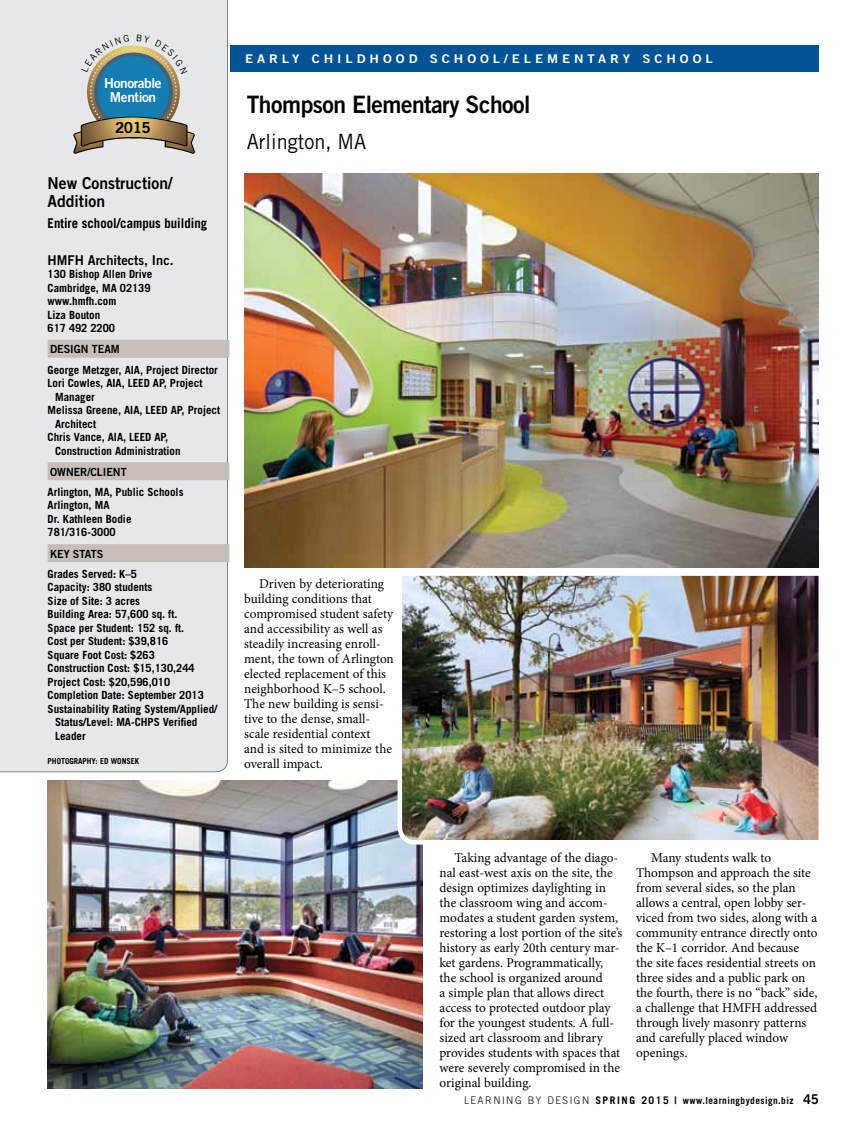
<style>
.page{position:relative;width:864px;height:1134px;background:#fff}
.page>*{position:absolute;margin:0;border:0;box-sizing:border-box;transform-origin:0 0}
.t1{font:24px "Trade Gothic LT Std Bd 2";letter-spacing:-.02em;color:#000;scale:.95 1}
.t2{font:21px "Trade Gothic LT Std";color:#000;scale:.95 1}
.t3{font:16.5px/18px "Trade Gothic LT Std Bd 2";color:#000;scale:.95 1}
.t4{font:15.3px "Trade Gothic LT Std Bd 2";color:#000}
.t5{font:13.65px/13.6px "Trade Gothic LT Std Bd 2";letter-spacing:-.03em;color:#fff;text-align:center}
.t6{font:13.5px/15px "Minion Pro";color:#000}
.t7{font:700 13.5px "Trade Gothic LT Std";color:#000;scale:.95 1}
.t8{font:13.5px "Trade Gothic LT Std Bd 2";color:#000;scale:.95 1}
.t9{font:12px "Trade Gothic LT Std Bd 2";letter-spacing:.3em;color:#fff;scale:1.1 1}
.t10{font:700 11.25px/13.5px "Trade Gothic LT Std";color:#000}
.t11{font:11.25px "Trade Gothic LT Std Bd 2";color:#000;scale:.95 1}
.t12{font:700 9.75px "Trade Gothic LT Std";letter-spacing:.05em;color:#000;scale:.95 1}
.t13{font:700 8.25px "Trade Gothic LT Std";color:#000;scale:.95 1}
.s1{font-weight:300;font-size:10.5px}
.s2{font-size:10.5px}
.s3{font-family:"Trade Gothic LT Std Bd 2";font-weight:400;font-size:13.5px}
</style>
<div class="page">
<div style="left:0;top:0;width:228px;height:773px;background:#e6e7e8"></div>
<div style="left:230px;top:45px;width:589px;height:27px;background:#005496"></div>
<div style="left:48px;top:340px;width:181px;height:18px;background:#c7beba"></div>
<div style="left:48px;top:462px;width:181px;height:18px;background:#c7beba"></div>
<div style="left:48px;top:544px;width:181px;height:18px;background:#c7beba"></div>
<svg style="left:87px;top:45px;width:93px;height:93px"></svg>
<div style="left:94px;top:53px;width:79px;height:78px;background:#41627e;border-radius:50%"></div>
<div style="left:98px;top:56px;width:71px;height:72px;background:#147db2;border-radius:50%"></div>
<svg style="left:73px;top:114px;width:122px;height:40px;background:#a99e84"></svg>
<img style="left:244px;top:174px;width:575px;height:393px">
<img style="left:48px;top:781px;width:375px;height:307px">
<img style="left:395px;top:575px;width:424px;height:272px">
<svg style="left:81px;top:35px;width:106px;height:39px"></svg>
<p class="t5" style="left:104px;top:76px;width:59px">Honorable<br>Mention</p>
<p class="t4" style="left:115px;top:118px;width:37px">2015</p>
<p class="t3" style="left:48px;top:174px;width:133px">New Construction/<br>Addition</p>
<p class="t7" style="left:48px;top:215px;width:170px">Entire school/campus building</p>
<p class="t8" style="left:48px;top:252px;width:134px">HMFH Architects, Inc.</p>
<p class="t10" style="left:48px;top:267px;width:106px">130 Bishop Allen Drive<br>Cambridge, MA 02139 www.hmfh.com<br>Liza Bouton<br>617 492 2200</p>
<p class="t11" style="left:50px;top:342px;width:75px">DESIGN TEAM</p>
<p class="t10" style="left:48px;top:363px;width:172px">George Metzger, AIA, Project Director</p>
<p class="t10" style="left:48px;top:376px;width:156px">Lori Cowles, AIA, LEED AP, Project</p>
<p class="t10" style="left:55px;top:390px;width:41px">Manager</p>
<p class="t10" style="left:48px;top:403px;width:174px">Melissa Greene, AIA, LEED AP, Project</p>
<p class="t10" style="left:55px;top:417px;width:43px">Architect</p>
<p class="t10" style="left:48px;top:430px;width:122px">Chris Vance, AIA, LEED AP,</p>
<p class="t10" style="left:55px;top:444px;width:127px">Construction Administration</p>
<p class="t11" style="left:50px;top:465px;width:82px">OWNER/CLIENT</p>
<p class="t10" style="left:48px;top:485px;width:138px">Arlington, MA, Public Schools<br>Arlington, MA<br>Dr. Kathleen Bodie<br>781/316-3000</p>
<p class="t11" style="left:50px;top:547px;width:57px">KEY STATS</p>
<p class="t10" style="left:48px;top:567px;width:91px">Grades Served: K–5</p>
<p class="t10" style="left:48px;top:580px;width:106px">Capacity: 380 students</p>
<p class="t10" style="left:48px;top:594px;width:94px">Size of Site: 3 acres</p>
<p class="t10" style="left:48px;top:607px;width:131px">Building Area: 57,600 sq. ft.</p>
<p class="t10" style="left:48px;top:621px;width:138px">Space per Student: 152 sq. ft.</p>
<p class="t10" style="left:48px;top:634px;width:122px">Cost per Student: $39,816</p>
<p class="t10" style="left:48px;top:648px;width:109px">Square Foot Cost: $263</p>
<p class="t10" style="left:48px;top:661px;width:149px">Construction Cost: $15,130,244</p>
<p class="t10" style="left:48px;top:675px;width:124px">Project Cost: $20,596,010</p>
<p class="t10" style="left:48px;top:688px;width:158px">Completion Date: September 2013</p>
<p class="t10" style="left:48px;top:702px;width:171px">Sustainability Rating System/Applied/</p>
<p class="t10" style="left:55px;top:715px;width:144px">Status/Level: MA-CHPS Verified</p>
<p class="t10" style="left:55px;top:729px;width:32px">Leader</p>
<p class="t13" style="left:48px;top:756px;width:29px">Photograph</p>
<p class="t13" style="left:92px;top:756px;width:43px">y: Ed Wonsek</p>
<p class="t9" style="left:245px;top:51px;width:427px">EARLY CHILDHOOD SCHOOL/ELEMENTARY SCHOOL</p>
<h1 class="t1" style="left:247px;top:89px;width:300px">Thompson Elementary School</h1>
<h2 class="t2" style="left:247px;top:129px;width:127px">Arlington, MA</h2>
<p class="t6" style="left:244px;top:576px;width:151px;text-indent:15px">Driven by deteriorating building conditions that compromised student safety and accessibility as well as steadily increasing enroll&shy;ment, the town of Arlington elected replacement of this neighborhood K–5 school.<br>The new building is sensi&shy;tive to the dense, small&shy;scale residential context<br>and is sited to minimize the overall impact.</p>
<p class="t6" style="left:440px;top:851px;width:184px;text-indent:15px">Taking advantage of the diago&shy;nal east-west axis on the site, the design optimizes daylighting in the classroom wing and accom&shy;modates a student garden system, restoring a lost portion of the site’s history as early 20th century mar&shy;ket gardens. Programmatically, the school is organized around<br>a simple plan that allows direct access to protected outdoor play for the youngest students. A full&shy;sized art classroom and library provides students with spaces that were severely compromised in the original building.</p>
<p class="t6" style="left:636px;top:851px;width:183px;text-indent:15px">Many students walk to<br>Thompson and approach the site from several sides, so the plan allows a central, open lobby ser&shy;viced from two sides, along with a community entrance directly onto the K–1 corridor. And because the site faces residential streets on three sides and a public park on the fourth, there is no “back” side, a challenge that HMFH addressed through lively masonry patterns and carefully placed window openings.</p>
<p class="t12" style="left:464px;top:1095px;width:375px"><span class="s1">LEARNING BY DESIGN</span> <span class="s2">SPRING 2015</span> <span class="s2">|</span> www.learningbydesign.biz <span class="s3">45</span></p>
</div>
